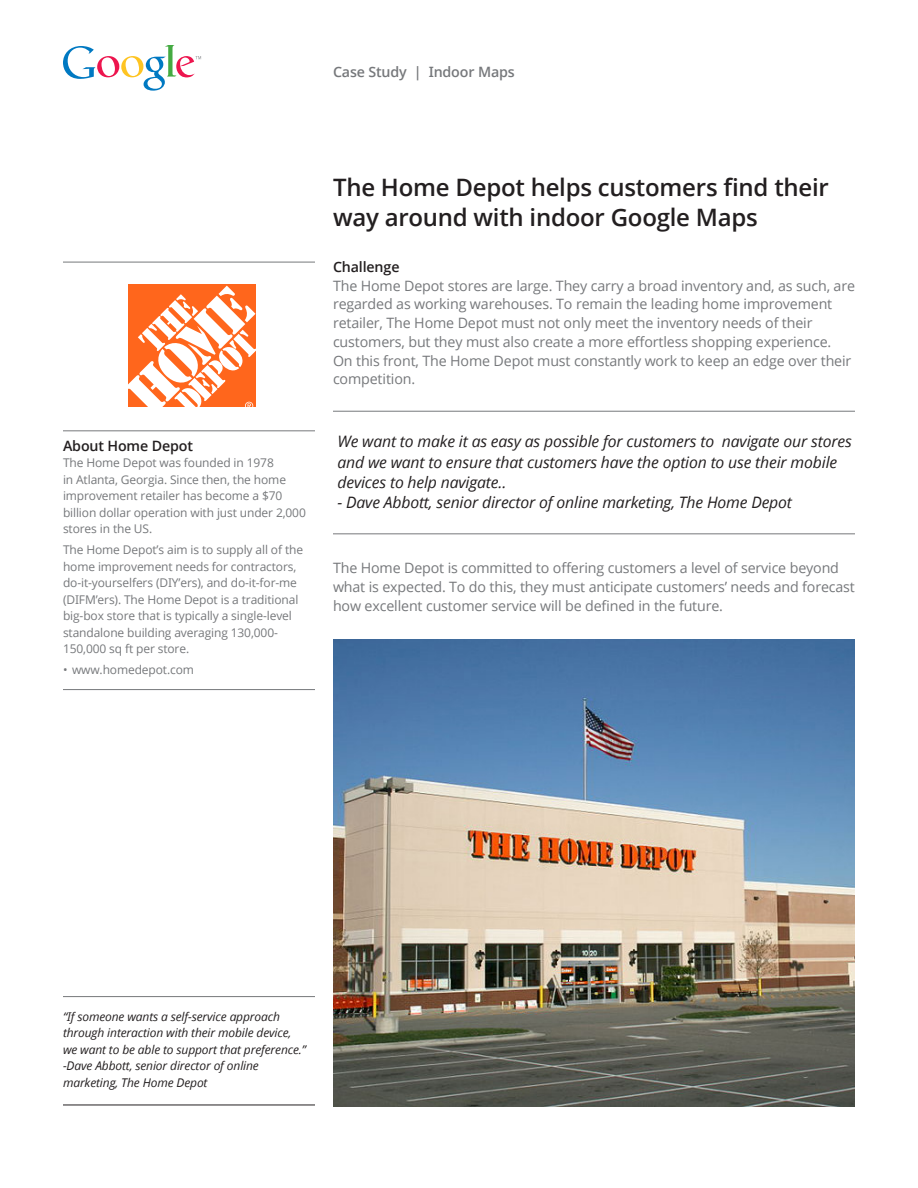
<style>
.page{position:relative;width:918px;height:1188px;background:#fff}
.page>*{position:absolute;margin:0;border:0;box-sizing:border-box;transform-origin:0 0}
.Main_Title{font:600 24px/30px "Open Sans";letter-spacing:-.01em;color:#231f20}
.Body_Text_Pull_Quote{font:italic 15.75px/20.2px "Open Sans";letter-spacing:-.01em;color:#231f20}
.Body_Text{font:14.25px/18.8px "Open Sans";letter-spacing:-.01em;color:#76787b}
.Overview_Title{font:600 14.25px "Open Sans";letter-spacing:-.01em;color:#76787b}
.Sidebar_Subhead{font:600 14.25px "Open Sans";letter-spacing:-.01em;color:#231f20}
.Body_Text_Subhead{font:600 14.25px "Open Sans";letter-spacing:-.01em;color:#231f20}
.Sidebar_text{font:12px/16.5px "Open Sans";letter-spacing:-.01em;color:#76787b}
.Sidebar_Quote{font:italic 12px/16.5px "Open Sans";letter-spacing:-.01em;color:#231f20}
</style>
<div class="page">
<svg style="left:63px;top:45px;width:138px;height:46px"></svg>
<hr style="left:63px;top:262px;width:252px;height:1px;background:#76787b">
<hr style="left:63px;top:431px;width:252px;height:1px;background:#76787b">
<hr style="left:63px;top:689px;width:252px;height:1px;background:#76787b">
<hr style="left:333px;top:411px;width:522px;height:1px;background:#76787b">
<hr style="left:333px;top:534px;width:522px;height:1px;background:#76787b">
<hr style="left:63px;top:996px;width:252px;height:1px;background:#76787b">
<hr style="left:63px;top:1105px;width:252px;height:1px;background:#231f20">
<img style="left:333px;top:639px;width:522px;height:468px">
<svg style="left:128px;top:286px;width:128px;height:120px"></svg>
<p class="Overview_Title" style="left:333px;top:62px;width:183px">Case Study | Indoor Maps</p>
<p class="Sidebar_Subhead" style="left:63px;top:436px;width:132px">About Home Depot</p>
<p class="Sidebar_text" style="left:63px;top:454px;width:244px">The Home Depot was founded in 1978<br>in Atlanta, Georgia. Since then, the home improvement retailer has become a $70 billion dollar operation with just under 2,000 stores in the US.</p>
<p class="Sidebar_text" style="left:63px;top:541px;width:242px">The Home Depot’s aim is to supply all of the home improvement needs for contractors, do-it-yourselfers (DIY’ers), and do-it-for-me (DIFM’ers). The Home Depot is a traditional big-box store that is typically a single-level standalone building averaging 130,000- 150,000 sq ft per store.</p>
<p class="Sidebar_text" style="left:63px;top:661px;width:133px">• www.homedepot.com</p>
<p class="Main_Title" style="left:333px;top:172px;width:497px">The Home Depot helps customers find their way around with indoor Google Maps</p>
<p class="Body_Text_Subhead" style="left:333px;top:257px;width:68px">Challenge</p>
<p class="Body_Text" style="left:333px;top:276px;width:524px">The Home Depot stores are large. They carry a broad inventory and, as such, are regarded as working warehouses. To remain the leading home improvement retailer, The Home Depot must not only meet the inventory needs of their customers, but they must also create a more effortless shopping experience.<br>On this front, The Home Depot must constantly work to keep an edge over their competition.</p>
<p class="Body_Text_Pull_Quote" style="left:338px;top:431px;width:516px">We want to make it as easy as possible for customers to navigate our stores and we want to ensure that customers have the option to use their mobile devices to help navigate..</p>
<p class="Body_Text_Pull_Quote" style="left:338px;top:492px;width:456px">- Dave Abbott, senior director of online marketing, The Home Depot</p>
<p class="Body_Text" style="left:333px;top:558px;width:524px">The Home Depot is committed to offering customers a level of service beyond what is expected. To do this, they must anticipate customers’ needs and forecast how excellent customer service will be defined in the future.</p>
<p class="Sidebar_Quote" style="left:63px;top:1008px;width:245px">“If someone wants a self-service approach through interaction with their mobile device, we want to be able to support that preference.” -Dave Abbott, senior director of online marketing, The Home Depot</p>
</div>
